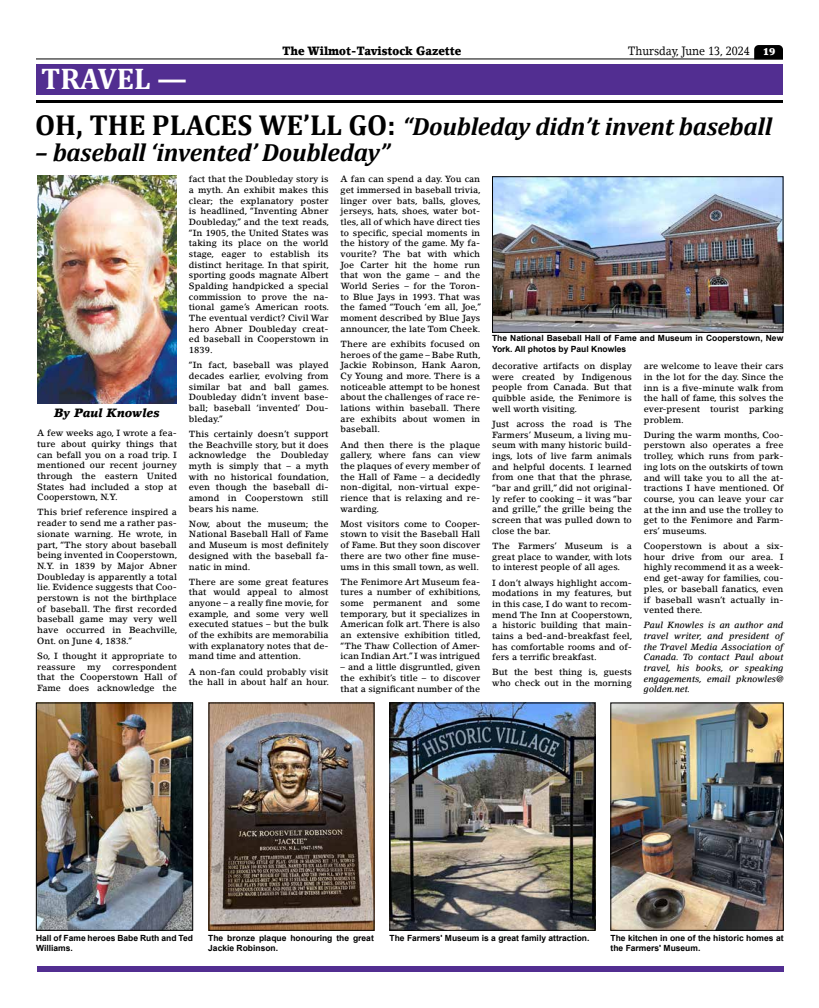
<style>
.page{position:relative;width:819px;height:1008px;background:#fff}
.page>*{position:absolute;margin:0;border:0;box-sizing:border-box;transform-origin:0 0}
.t1{font:700 30px "Cambria";color:#fff}
.t2{font:italic 700 25px "Cambria";letter-spacing:-.01em;color:#000}
.t3{font:900 12px "Lino Letter Std";color:#000;scale:.9 1}
.t4{font:12px "Lino Letter Std";color:#000;scale:.9 1}
.t5{font:italic 900 12px "Lino Letter Std";color:#000}
.t6{font:500 8.9px/10.7px "Lino Letter Std";color:#000;text-align:justify}
.t7{font:italic 500 8.9px/10.7px "Lino Letter Std";color:#000;text-align:justify}
.t8{font:700 8.5px/10.2px "Arial";color:#000}
.s1{font-weight:900;font-size:10px;color:#fff}
.s2{font-style:normal;font-size:29px}
</style>
<div class="page">
<hr style="left:36px;top:58px;width:747px;height:1px;background:#000">
<svg style="left:754px;top:45px;width:29px;height:14px"></svg>
<div style="left:37px;top:966px;width:747px;height:6px;background:#522e91"></div>
<div style="left:36px;top:64px;width:747px;height:31px;background:#522e91"></div>
<hr style="left:36px;top:100px;width:747px;height:3px;background:#000">
<img style="left:37px;top:176px;width:140px;height:227px">
<img style="left:38px;top:705px;width:153px;height:224px">
<div style="left:36px;top:703px;width:157px;height:228px;border:1px solid #000"></div>
<img style="left:211px;top:705px;width:161px;height:224px">
<img style="left:392px;top:705px;width:201px;height:224px">
<div style="left:390px;top:703px;width:205px;height:228px;border:1px solid #000"></div>
<img style="left:494px;top:178px;width:287px;height:153px">
<div style="left:492px;top:176px;width:291px;height:157px;border:1px solid #000"></div>
<img style="left:613px;top:705px;width:169px;height:224px">
<div style="left:611px;top:703px;width:173px;height:228px;border:1px solid #000"></div>
<h1 class="t1" style="left:41px;top:58px;width:148px">TRAVEL —</h1>
<h3 class="t3" style="left:282px;top:43px;width:201px">The Wilmot-Tavistock Gazette</h3>
<h3 class="t4" style="left:628px;top:43px;width:165px">Thursday, June 13, 2024 <span class="s1">19</span></h3>
<h2 class="t2" style="left:35px;top:109px;width:738px"><span class="s2">OH, THE PLACES WE’LL GO:</span> “Doubleday didn’t invent baseball</h2>
<h2 class="t2" style="left:35px;top:135px;width:356px">– baseball ‘invented’ Doubleday”</h2>
<h3 class="t5" style="left:54px;top:406px;width:107px">By Paul Knowles</h3>
<p class="t6" style="left:37px;top:428px;width:141px">A few weeks ago, I wrote a fea&shy;ture about quirky things that can befall you on a road trip. I mentioned our recent journey through the eastern United States had included a stop at Cooperstown, N.Y.</p>
<p class="t6" style="left:37px;top:507px;width:142px">This brief reference inspired a reader to send me a rather pas&shy;sionate warning. He wrote, in part, “The story about baseball being invented in Cooperstown, N.Y. in 1839 by Major Abner Doubleday is apparently a total lie. Evidence suggests that Coo&shy;perstown is not the birthplace of baseball. The first recorded baseball game may very well have occurred in Beachville, Ont. on June 4, 1838.”</p>
<p class="t6" style="left:37px;top:650px;width:141px">So, I thought it appropriate to reassure</p>
<p class="t6" style="left:37px;top:661px;width:141px;text-indent:75px">correspondent that the Cooperstown Hall of Fame does acknowledge the</p>
<p class="t6" style="left:87px;top:661px;width:15px">my</p>
<p class="t6" style="left:189px;top:174px;width:142px">fact that the Doubleday story is a myth. An exhibit makes this clear; the explanatory poster is headlined, “Inventing Abner Doubleday,” and the text reads, “In 1905, the United States was taking its place on the world stage, eager to establish its distinct heritage. In that spirit, sporting goods magnate Albert Spalding handpicked a special commission to prove the na&shy;tional game’s American roots.<br>The eventual verdict? Civil War hero Abner Doubleday creat&shy;ed baseball in Cooperstown in 1839.</p>
<p class="t6" style="left:189px;top:360px;width:142px">“In fact, baseball was played decades earlier, evolving from similar bat and ball games.<br>Doubleday didn’t invent base&shy;ball; baseball ‘invented’ Dou&shy;bleday.”</p>
<p class="t6" style="left:189px;top:428px;width:142px">This certainly doesn’t support the Beachville story, but it does acknowledge the Doubleday myth is simply that – a myth with no historical foundation, even though the baseball di&shy;amond in Cooperstown still bears his name.</p>
<p class="t6" style="left:189px;top:518px;width:141px">Now, about the museum; the National Baseball Hall of Fame and Museum is most definitely designed with the baseball fa&shy;natic in mind.</p>
<p class="t6" style="left:189px;top:576px;width:141px">There are some great features that would appeal to almost anyone – a really fine movie, for example, and some very well executed statues – but the bulk of the exhibits are memorabilia with explanatory notes that de&shy;mand time and attention.</p>
<p class="t6" style="left:189px;top:666px;width:142px">A non-fan could probably visit the hall in about half an hour.</p>
<p class="t6" style="left:341px;top:174px;width:142px">A fan can spend a day. You can get immersed in baseball trivia, linger over bats, balls, gloves, jerseys, hats, shoes, water bot&shy;tles, all of which have direct ties to specific, special moments in the history of the game. My fa&shy;vourite? The bat with which Joe Carter hit the home run that won the game – and the World Series – for the Toron&shy;to Blue Jays in 1993. That was the famed “Touch ‘em all, Joe,” moment described by Blue Jays announcer, the late Tom Cheek.</p>
<p class="t6" style="left:341px;top:338px;width:142px">There are exhibits focused on heroes of the game – Babe Ruth, Jackie Robinson, Hank Aaron, Cy Young and more. There is a noticeable attempt to be honest about the challenges of race re&shy;lations within baseball. There are exhibits about women in baseball.</p>
<p class="t6" style="left:341px;top:439px;width:141px">And then there is the plaque gallery, where fans can view the plaques of every member of the Hall of Fame – a decidedly non-digital, non-virtual expe&shy;rience that is relaxing and re&shy;warding.</p>
<p class="t6" style="left:341px;top:518px;width:141px">Most visitors come to Cooper&shy;stown to visit the Baseball Hall of Fame. But they soon discover there are two other fine muse&shy;ums in this small town, as well.</p>
<p class="t6" style="left:341px;top:576px;width:142px">The Fenimore Art Museum fea&shy;tures a number of exhibitions, some permanent and some temporary, but it specializes in American folk art. There is also an extensive exhibition titled, “The Thaw Collection of Amer&shy;ican Indian Art.” I was intrigued</p>
<p class="t6" style="left:341px;top:662px;width:141px">– and a little disgruntled, given the exhibit’s title – to discover that a significant number of the</p>
<p class="t8" style="left:492px;top:334px;width:293px">The National Baseball Hall of Fame and Museum in Cooperstown, New<br>York. All photos by Paul Knowles</p>
<p class="t6" style="left:492px;top:361px;width:141px">decorative artifacts on display were created by Indigenous people from Canada. But that quibble aside, the Fenimore is well worth visiting.</p>
<p class="t6" style="left:492px;top:418px;width:142px">Just across the road is The Farmers’ Museum, a living mu&shy;seum with many historic build&shy;ings, lots of live farm animals and helpful docents. I learned from one that that the phrase, “bar and grill,” did not original&shy;ly refer to cooking – it was “bar and grille,” the grille being the screen that was pulled down to close the bar.</p>
<p class="t6" style="left:492px;top:540px;width:141px">The Farmers’ Museum is a great place to wander, with lots to interest people of all ages.</p>
<p class="t6" style="left:492px;top:577px;width:142px">I don’t always highlight accom&shy;modations in my features, but in this case, I do want to recom&shy;mend The Inn at Cooperstown, a historic building that main&shy;tains a bed-and-breakfast feel, has comfortable rooms and of&shy;fers a terrific breakfast.</p>
<p class="t6" style="left:492px;top:667px;width:141px">But the best thing is, guests who check out in the morning</p>
<p class="t6" style="left:644px;top:361px;width:141px">are welcome to leave their cars in the lot for the day. Since the inn is a five-minute walk from the hall of fame, this solves the ever-present tourist parking problem.</p>
<p class="t6" style="left:644px;top:429px;width:141px">During the warm months, Coo&shy;perstown also operates a free trolley, which runs from park&shy;ing lots on the outskirts of town and will take you to all the at&shy;tractions I have mentioned. Of course, you can leave your car at the inn and use the trolley to get to the Fenimore and Farm&shy;ers’ museums.</p>
<p class="t6" style="left:644px;top:541px;width:141px">Cooperstown is about a six&shy;hour drive from our area. I highly recommend it as a week&shy;end get-away for families, cou&shy;ples, or baseball fanatics, even if baseball wasn’t actually in&shy;vented there.</p>
<p class="t7" style="left:644px;top:620px;width:141px">Paul Knowles is an author and travel writer, and president of the Travel Media Association of Canada. To contact Paul about travel, his books, or speaking engagements, email pknowles@ golden.net.</p>
<p class="t8" style="left:36px;top:933px;width:158px">Hall of Fame heroes Babe Ruth and Ted<br>Williams.</p>
<p class="t8" style="left:208px;top:933px;width:167px">The bronze plaque honouring the great<br>Jackie Robinson.</p>
<p class="t8" style="left:390px;top:933px;width:201px">The Farmers' Museum is a great family attraction.</p>
<p class="t8" style="left:611px;top:933px;width:175px">The kitchen in one of the historic homes at the Farmers' Museum.</p>
</div>
